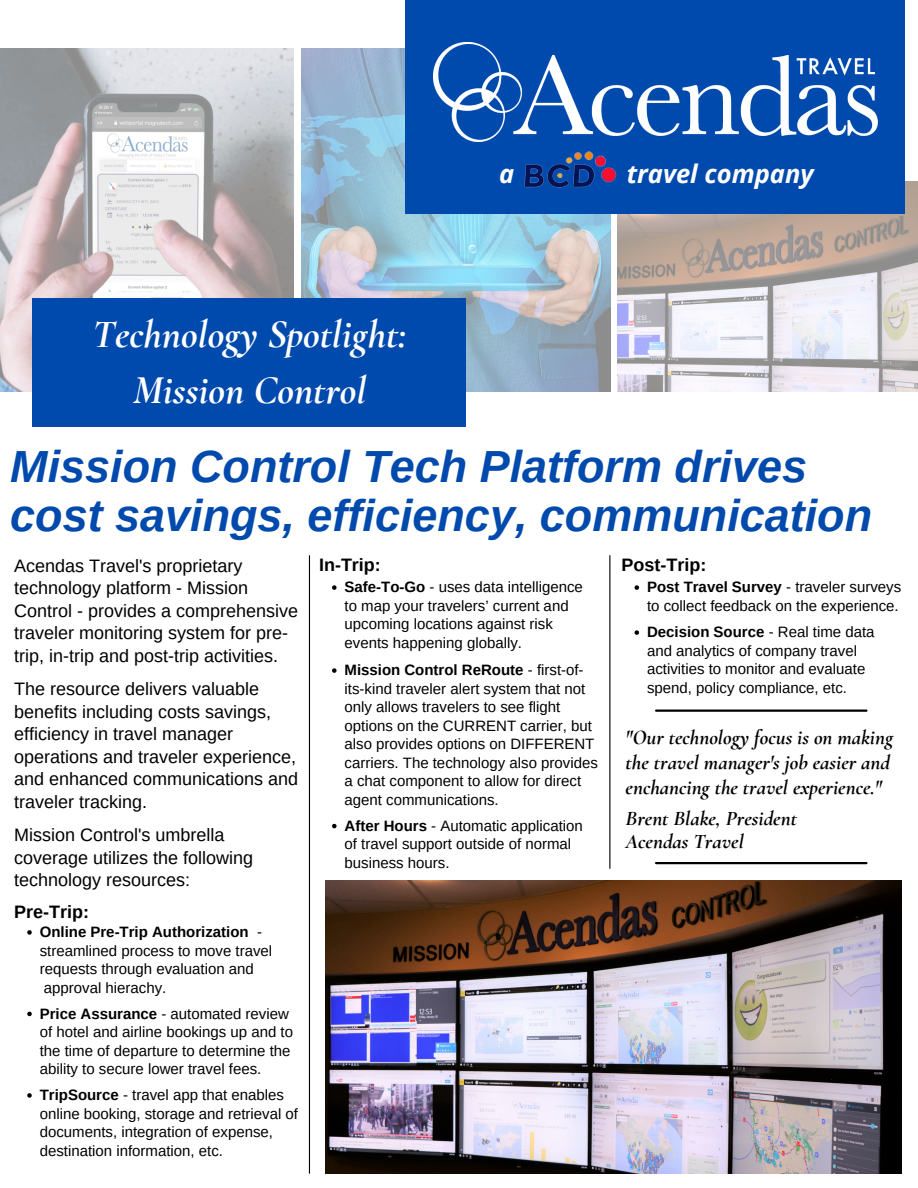
<style>
.page{position:relative;width:918px;height:1188px;background:#fff}
.page>*{position:absolute;margin:0;border:0;box-sizing:border-box;transform-origin:0 0}
.t1{font:italic 700 45px "Arimo";color:#004aad}
.t2{font:italic 700 40.5px "Cormorant Garamond";color:#fff}
.t3{font:italic 700 25.5px "Open Sans";color:#fff}
.t4{font:italic 700 21px/25px "Cormorant Garamond";color:#000}
.t5{font:18px/22.5px "Arimo";color:#000}
.t6{font:700 18px "Arimo";color:#000}
.t7{font:15px/18.5px "Arimo";color:#000}
.s1{font-weight:700}
</style>
<div class="page">
<img style="left:301px;top:49px;width:310px;height:343px">
<img style="left:618px;top:181px;width:300px;height:211px">
<div style="left:406px;top:0;width:499px;height:214px;background:#004aad"></div>
<img style="left:434px;top:42px;width:443px;height:99px">
<hr style="left:609px;top:556px;width:1px;height:312px;background:#000">
<img style="left:525px;top:151px;width:92px;height:37px">
<img style="left:0;top:49px;width:294px;height:343px">
<div style="left:33px;top:298px;width:433px;height:129px;background:#004aad"></div>
<hr style="left:309px;top:556px;width:1px;height:617px;background:#000">
<hr style="left:656px;top:710px;width:210px;height:2px;background:#000">
<img style="left:326px;top:881px;width:576px;height:292px">
<svg style="left:27px;top:930px;width:5px;height:5px"></svg>
<svg style="left:27px;top:1012px;width:5px;height:4px"></svg>
<svg style="left:27px;top:1093px;width:5px;height:5px"></svg>
<svg style="left:332px;top:585px;width:5px;height:5px"></svg>
<svg style="left:332px;top:668px;width:5px;height:5px"></svg>
<svg style="left:332px;top:824px;width:5px;height:4px"></svg>
<svg style="left:635px;top:585px;width:4px;height:5px"></svg>
<svg style="left:635px;top:630px;width:4px;height:5px"></svg>
<hr style="left:656px;top:862px;width:210px;height:2px;background:#000">
<p class="t2" style="left:93px;top:309px;width:316px">Technology Spotlight:</p>
<p class="t2" style="left:133px;top:366px;width:235px">Mission Control</p>
<p class="t3" style="left:499px;top:155px;width:17px">a</p>
<p class="t3" style="left:627px;top:155px;width:188px">travel company</p>
<p class="t1" style="left:10px;top:441px;width:798px">Mission Control Tech Platform drives</p>
<p class="t1" style="left:10px;top:490px;width:863px">cost savings, efficiency, communication</p>
<p class="t5" style="left:14px;top:554px;width:286px">Acendas Travel's proprietary technology platform - Mission Control - provides a comprehensive traveler monitoring system for pre&shy;trip, in-trip and post-trip activities.</p>
<p class="t5" style="left:14px;top:678px;width:286px">The resource delivers valuable benefits including costs savings, efficiency in travel manager operations and traveler experience, and enhanced communications and traveler tracking.</p>
<p class="t5" style="left:14px;top:824px;width:240px">Mission Control's umbrella coverage utilizes the following technology resources:</p>
<p class="t6" style="left:14px;top:901px;width:76px">Pre-Trip:</p>
<p class="t7" style="left:40px;top:923px;width:234px"><span class="s1">Online Pre-Trip Authorization</span> - streamlined process to move travel requests through evaluation and approval hierachy.</p>
<p class="t7" style="left:40px;top:1004px;width:255px"><span class="s1">Price Assurance</span> - automated review of hotel and airline bookings up and to the time of departure to determine the ability to secure lower travel fees.</p>
<p class="t7" style="left:40px;top:1086px;width:260px"><span class="s1">TripSource</span> - travel app that enables online booking, storage and retrieval of documents, integration of expense, destination information, etc.</p>
<p class="t6" style="left:319px;top:555px;width:63px">In-Trip:</p>
<p class="t7" style="left:345px;top:578px;width:240px"><span class="s1">Safe-To-Go</span> - uses data intelligence to map your travelers’ current and upcoming locations against risk events happening globally.</p>
<p class="t7" style="left:345px;top:661px;width:255px"><span class="s1">Mission Control ReRoute</span> - first-of&shy;its-kind traveler alert system that not only allows travelers to see flight options on the CURRENT carrier, but also provides options on DIFFERENT carriers. The technology also provides a chat component to allow for direct agent communications.</p>
<p class="t7" style="left:345px;top:816px;width:240px"><span class="s1">After Hours</span> - Automatic application of travel support outside of normal business hours.</p>
<p class="t6" style="left:622px;top:555px;width:86px">Post-Trip:</p>
<p class="t7" style="left:647px;top:578px;width:256px"><span class="s1">Post Travel Survey</span> - traveler surveys to collect feedback on the experience.</p>
<p class="t7" style="left:647px;top:623px;width:229px"><span class="s1">Decision Source</span> - Real time data and analytics of company travel activities to monitor and evaluate spend, policy compliance, etc.</p>
<p class="t4" style="left:626px;top:725px;width:269px">"Our technology focus is on making the travel manager's job easier and enchancing the travel experience."</p>
<p class="t4" style="left:626px;top:806px;width:173px">Brent Blake, President</p>
<p class="t4" style="left:626px;top:829px;width:120px">Acendas Travel</p>
</div>
